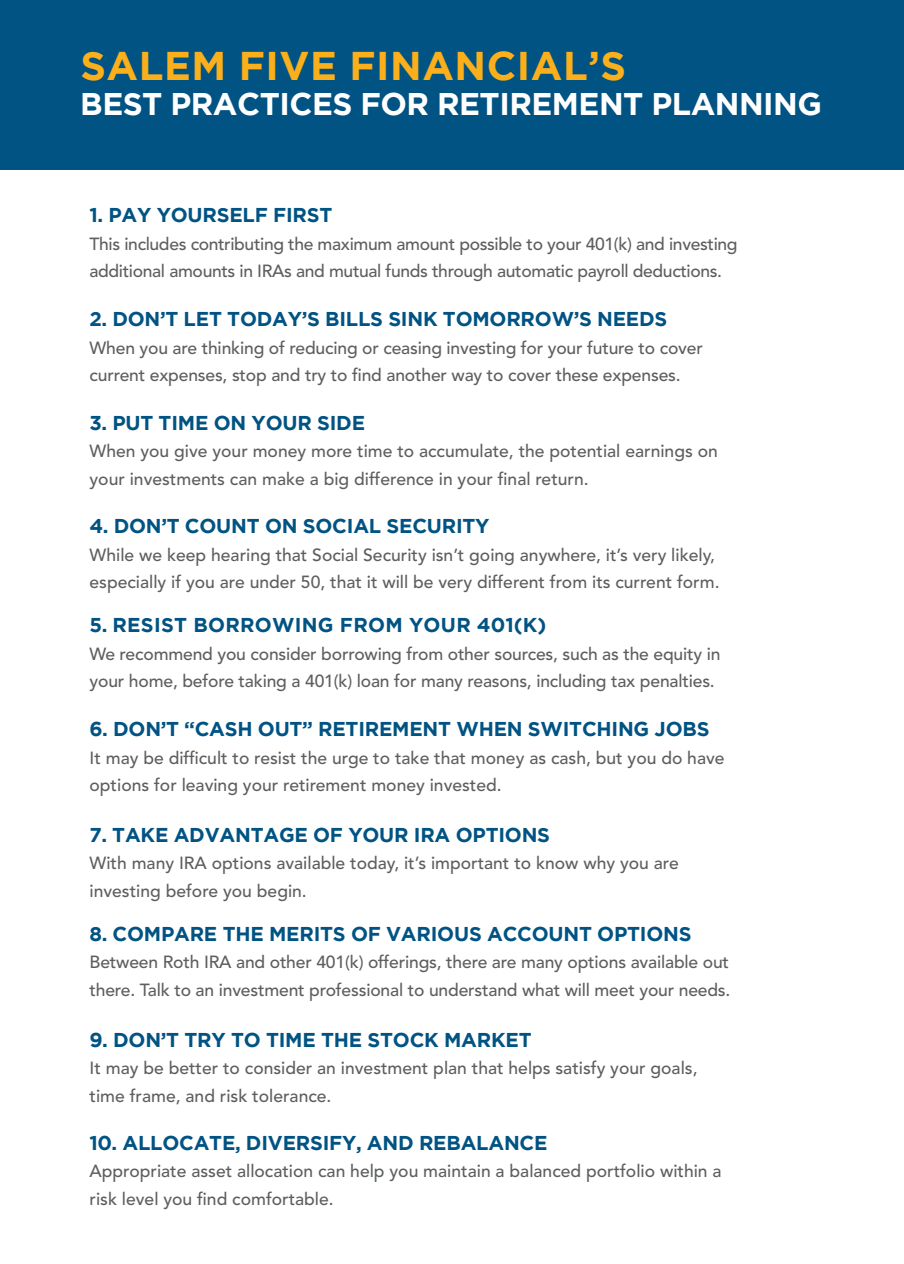
<style>
.page{position:relative;width:904px;height:1264px;background:#fff}
.page>*{position:absolute;margin:0;border:0;box-sizing:border-box;transform-origin:0 0}
.t1{font:700 40px "Gotham";letter-spacing:.015em;color:#fbaf1b}
.t2{font:700 31.25px "Gotham";letter-spacing:-.015em;color:#fff}
.t3{font:700 20px "Gotham";letter-spacing:-.01em;color:#005383}
.t4{font:700 20px "Gotham";letter-spacing:.015em;color:#005383}
.t5{font:500 17.5px/27.5px "Avenir LT Std";color:#5d5f5e}
.t6{font:500 17.5px/27.5px "Avenir LT Std";letter-spacing:-.02em;color:#5d5f5e}
</style>
<div class="page">
<div style="left:0;top:0;width:904px;height:170px;background:#005383"></div>
<p class="t1" style="left:80px;top:43px;width:547px">SALEM FIVE FINANCIAL’S</p>
<p class="t2" style="left:80px;top:86px;width:743px">BEST PRACTICES FOR RETIREMENT PLANNING</p>
<p class="t3" style="left:90px;top:204px;width:244px">1. PAY YOURSELF FIRST</p>
<p class="t6" style="left:90px;top:230px;width:649px">This includes contributing the maximum amount possible to your 401(k) and investing additional amounts in IRAs and mutual funds through automatic payroll deductions.</p>
<p class="t3" style="left:90px;top:308px;width:579px">2. DON’T LET TODAY’S BILLS SINK TOMORROW’S NEEDS</p>
<p class="t5" style="left:90px;top:334px;width:615px">When you are thinking of reducing or ceasing investing for your future to cover current expenses, stop and try to find another way to cover these expenses.</p>
<p class="t3" style="left:90px;top:411px;width:277px">3. PUT TIME ON YOUR SIDE</p>
<p class="t5" style="left:90px;top:438px;width:630px">When you give your money more time to accumulate, the potential earnings on your investments can make a big difference in your final return.</p>
<p class="t3" style="left:90px;top:514px;width:401px">4. DON’T COUNT ON SOCIAL SECURITY</p>
<p class="t5" style="left:90px;top:541px;width:631px">While we keep hearing that Social Security isn’t going anywhere, it’s very likely, especially if you are under 50, that it will be very different from its current form.</p>
<p class="t4" style="left:90px;top:614px;width:458px">5. RESIST BORROWING FROM YOUR 401(K)</p>
<p class="t5" style="left:90px;top:640px;width:632px">We recommend you consider borrowing from other sources, such as the equity in your home, before taking a 401(k) loan for many reasons, including tax penalties.</p>
<p class="t3" style="left:90px;top:718px;width:621px">6. DON’T “CASH OUT” RETIREMENT WHEN SWITCHING JOBS</p>
<p class="t5" style="left:90px;top:744px;width:636px">It may be difficult to resist the urge to take that money as cash, but you do have options for leaving your retirement money invested.</p>
<p class="t3" style="left:90px;top:823px;width:462px">7. TAKE ADVANTAGE OF YOUR IRA OPTIONS</p>
<p class="t5" style="left:90px;top:850px;width:591px">With many IRA options available today, it’s important to know why you are investing before you begin.</p>
<p class="t3" style="left:90px;top:922px;width:603px">8. COMPARE THE MERITS OF VARIOUS ACCOUNT OPTIONS</p>
<p class="t5" style="left:90px;top:948px;width:642px">Between Roth IRA and other 401(k) offerings, there are many options available out there. Talk to an investment professional to understand what will meet your needs.</p>
<p class="t3" style="left:90px;top:1028px;width:443px">9. DON’T TRY TO TIME THE STOCK MARKET</p>
<p class="t5" style="left:90px;top:1054px;width:609px">It may be better to consider an investment plan that helps satisfy your goals, time frame, and risk tolerance.</p>
<p class="t3" style="left:90px;top:1131px;width:459px">10. ALLOCATE, DIVERSIFY, AND REBALANCE</p>
<p class="t5" style="left:90px;top:1158px;width:633px">Appropriate asset allocation can help you maintain a balanced portfolio within a risk level you find comfortable.</p>
</div>
